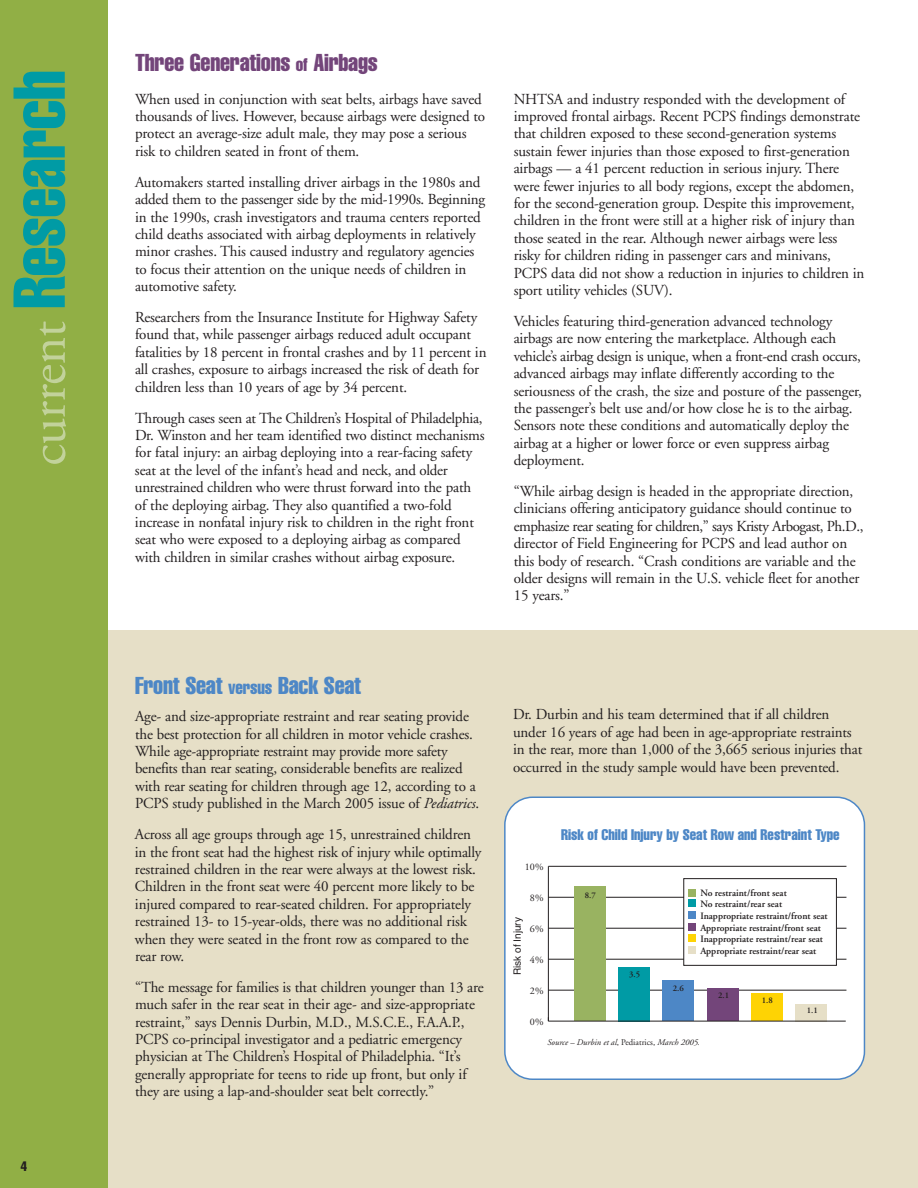
<style>
.page{position:relative;width:918px;height:1188px;background:#fff}
.page>*{position:absolute;margin:0;border:0;box-sizing:border-box;transform-origin:0 0}
.t1{font:extra-condensed 72px "Helvetica";letter-spacing:-.01em;color:#009ba5}
.t2{font:extra-condensed 24px "Helvetica";letter-spacing:-.01em;color:#73457a}
.t3{font:extra-condensed 24px "Helvetica";letter-spacing:-.01em;color:#4d87c6}
.t4{font:15.3px/17.4px "Adobe Garamond";letter-spacing:-.01em;color:#231f20}
.t5{font:extra-condensed 15.15px "Helvetica";color:#4d87c6}
.t6{font:extra-condensed 13.5px "Helvetica";color:#231f20}
.t7{font:10.05px "Adobe Garamond";color:#231f20}
.t8{font:10.05px "Helvetica";color:#231f20}
.t9{font:600 9.75px "Adobe Garamond";color:#231f20}
.t10{font:italic 8.7px "Adobe Garamond";color:#231f20}
.t11{font:600 8.7px "Adobe Garamond";color:#231f20}
.s1{font-family:"Adobe Garamond";font-stretch:normal;font-size:54px;color:#c2d29b}
.s2{font-size:18px}
.s3{font-style:italic}
.s4{font-style:normal}
</style>
<div class="page">
<div style="left:95px;top:630px;width:823px;height:558px;background:#e6dfc7"></div>
<div style="left:0;top:0;width:108px;height:1188px;background:#91af45"></div>
<svg style="left:504px;top:796px;width:361px;height:284px;background:#eaefec"></svg>
<h1 class="t1" style="left:13px;top:466px;width:397px;rotate:-90deg"><span class="s1">current</span> Research</h1>
<p class="t6" style="left:21px;top:1161px;width:8px">4</p>
<h2 class="t2" style="left:135px;top:54px;width:244px">Three Generations <span class="s2">of</span> Airbags</h2>
<p class="t4" style="left:135px;top:91px;width:352px">When used in conjunction with seat belts, airbags have saved thousands of lives. However, because airbags were designed to protect an average-size adult male, they may pose a serious risk to children seated in front of them.</p>
<p class="t4" style="left:135px;top:174px;width:352px">Automakers started installing driver airbags in the 1980s and added them to the passenger side by the mid-1990s. Beginning in the 1990s, crash investigators and trauma centers reported child deaths associated with airbag deployments in relatively minor crashes. This caused industry and regulatory agencies to focus their attention on the unique needs of children in automotive safety.</p>
<p class="t4" style="left:135px;top:310px;width:353px">Researchers from the Insurance Institute for Highway Safety found that, while passenger airbags reduced adult occupant fatalities by 18 percent in frontal crashes and by 11 percent in all crashes, exposure to airbags increased the risk of death for children less than 10 years of age by 34 percent.</p>
<p class="t4" style="left:135px;top:410px;width:351px">Through cases seen at The Children’s Hospital of Philadelphia, Dr. Winston and her team identified two distinct mechanisms for fatal injury: an airbag deploying into a rear-facing safety seat at the level of the infant’s head and neck, and older unrestrained children who were thrust forward into the path of the deploying airbag. They also quantified a two-fold increase in nonfatal injury risk to children in the right front seat who were exposed to a deploying airbag as compared with children in similar crashes without airbag exposure.</p>
<p class="t4" style="left:514px;top:91px;width:352px">NHTSA and industry responded with the development of improved frontal airbags. Recent PCPS findings demonstrate that children exposed to these second-generation systems sustain fewer injuries than those exposed to first-generation airbags — a 41 percent reduction in serious injury. There were fewer injuries to all body regions, except the abdomen, for the second-generation group. Despite this improvement, children in the front were still at a higher risk of injury than those seated in the rear. Although newer airbags were less risky for children riding in passenger cars and minivans, PCPS data did not show a reduction in injuries to children in sport utility vehicles (SUV).</p>
<p class="t4" style="left:514px;top:314px;width:350px">Vehicles featuring third-generation advanced technology airbags are now entering the marketplace. Although each vehicle’s airbag design is unique, when a front-end crash occurs, advanced airbags may inflate differently according to the seriousness of the crash, the size and posture of the passenger, the passenger’s belt use and/or how close he is to the airbag.<br>Sensors note these conditions and automatically deploy the airbag at a higher or lower force or even suppress airbag deployment.</p>
<p class="t4" style="left:514px;top:484px;width:351px">“While airbag design is headed in the appropriate direction, clinicians offering anticipatory guidance should continue to emphasize rear seating for children,” says Kristy Arbogast, Ph.D., director of Field Engineering for PCPS and lead author on this body of research. “Crash conditions are variable and the older designs will remain in the U.S. vehicle fleet for another 15 years.”</p>
<h2 class="t3" style="left:135px;top:677px;width:228px">Front Seat <span class="s2">versus</span> Back Seat</h2>
<p class="t4" style="left:135px;top:709px;width:346px">Age- and size-appropriate restraint and rear seating provide the best protection for all children in motor vehicle crashes.<br>While age-appropriate restraint may provide more safety benefits than rear seating, considerable benefits are realized with rear seating for children through age 12, according to a PCPS study published in the March 2005 issue of <span class="s3">Pediatrics</span>.</p>
<p class="t4" style="left:135px;top:827px;width:348px">Across all age groups through age 15, unrestrained children in the front seat had the highest risk of injury while optimally restrained children in the rear were always at the lowest risk.<br>Children in the front seat were 40 percent more likely to be injured compared to rear-seated children. For appropriately restrained 13- to 15-year-olds, there was no additional risk when they were seated in the front row as compared to the rear row.</p>
<p class="t4" style="left:135px;top:980px;width:350px">“The message for families is that children younger than 13 are much safer in the rear seat in their age- and size-appropriate restraint,” says Dennis Durbin, M.D., M.S.C.E., F.A.A.P., PCPS co-principal investigator and a pediatric emergency physician at The Children’s Hospital of Philadelphia. “It’s generally appropriate for teens to ride up front, but only if they are using a lap-and-shoulder seat belt correctly.”</p>
<p class="t4" style="left:513px;top:707px;width:351px">Dr. Durbin and his team determined that if all children under 16 years of age had been in age-appropriate restraints in the rear, more than 1,000 of the 3,665 serious injuries that occurred in the study sample would have been prevented.</p>
<p class="t7" style="left:525px;top:863px;width:20px">10%</p>
<p class="t7" style="left:530px;top:894px;width:15px">8%</p>
<p class="t8" style="left:514px;top:975px;width:60px;rotate:-90deg">Risk of Injury</p>
<p class="t7" style="left:530px;top:925px;width:15px">6%</p>
<p class="t7" style="left:530px;top:956px;width:15px">4%</p>
<p class="t7" style="left:530px;top:987px;width:15px">2%</p>
<p class="t7" style="left:530px;top:1018px;width:15px">0%</p>
<p class="t5" style="left:561px;top:829px;width:280px">Risk of Child Injury by Seat Row and Restraint Type</p>
<p class="t11" style="left:585px;top:891px;width:13px">8.7</p>
<p class="t11" style="left:629px;top:971px;width:13px">3.5</p>
<p class="t11" style="left:673px;top:985px;width:13px">2.6</p>
<p class="t9" style="left:700px;top:889px;width:88px">No estraint/front seat</p>
<p class="t9" style="left:700px;top:900px;width:83px">No estraint/rear seat</p>
<p class="t9" style="left:704px;top:912px;width:125px">nappropriate restraint/front seat</p>
<p class="t9" style="left:700px;top:924px;width:122px">Appropriate restraint/front seat</p>
<p class="t9" style="left:704px;top:935px;width:121px">nappropriate restraint/rear seat</p>
<p class="t9" style="left:700px;top:947px;width:117px">Appropriate restraint/rear seat</p>
<p class="t11" style="left:718px;top:992px;width:13px">2.1</p>
<p class="t11" style="left:762px;top:997px;width:13px">1.8</p>
<p class="t11" style="left:807px;top:1007px;width:13px">1.1</p>
<p class="t10" style="left:548px;top:1038px;width:154px">Source <span class="s4">–</span> Durbin al <span class="s4">Pediatrics,</span> March 2005.</p>
</div>
